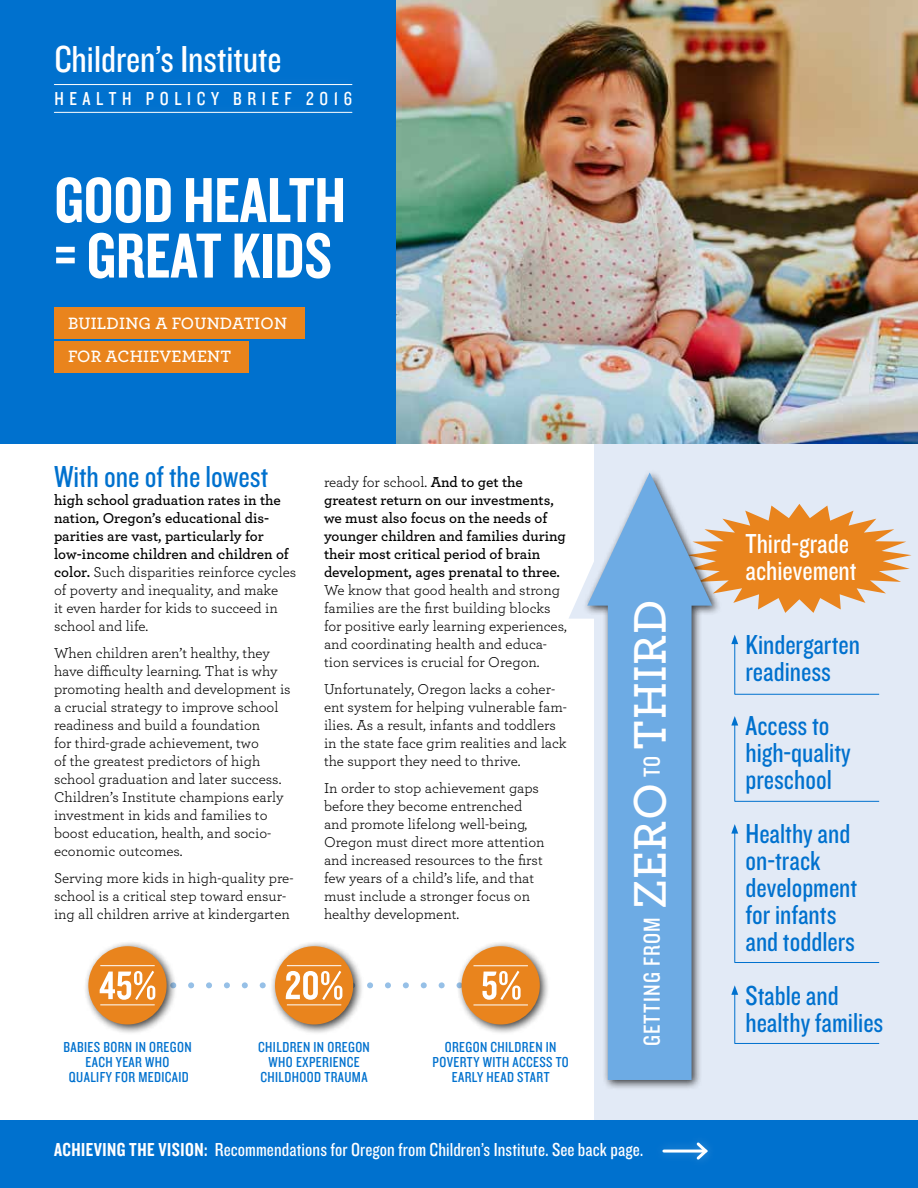
<style>
.page{position:relative;width:918px;height:1188px;background:#fff}
.page>*{position:absolute;margin:0;border:0;box-sizing:border-box;transform-origin:0 0}
.t1{font:66px/55.5px "Knockout HTF49 Liteweight";color:#fff}
.t2{font:39px "Knockout HTF29 Junior Liteweight";color:#fff}
.t3{font:31.5px "Knockout HTF29 Junior Liteweight";color:#0071ce}
.t4{font:28.5px/27px "Knockout HTF29 Junior Liteweight";color:#0071ce}
.t5{font:28.5px/27px "Knockout HTF29 Junior Liteweight";color:#fff}
.t6{font:24px "Knockout HTF29 Junior Liteweight";letter-spacing:.05em;color:#fff}
.t7{font:19.5px "Knockout HTF29 Junior Liteweight";letter-spacing:.005em;color:#fff}
.t8{font:19.5px "Knockout HTF29 Junior Liteweight";letter-spacing:.285em;color:#fff}
.t9{font:600 17.25px/33.5px "Archer";letter-spacing:.01em;color:#fff}
.t10{font:15px/18px "Archer";color:#000}
.t11{font:600 15px/18px "Archer";color:#000}
.t12{font:15px/15px "Knockout HTF29 Junior Liteweight";letter-spacing:.025em;color:#0071ce;text-align:center}
.s1{font-weight:400}
.s2{font-family:"Archer";font-weight:600;font-size:48px}
.s3{font-family:"Knockout HTF49 Liteweight"}
</style>
<div class="page">
<svg style="left:569px;top:444px;width:349px;height:676px;fill:#e2eaf6"></svg>
<img style="left:396px;top:0;width:522px;height:444px">
<div style="left:0;top:0;width:396px;height:444px;background:#0071ce"></div>
<hr style="left:54px;top:112px;width:298px;height:1px;background:#fff">
<div style="left:54px;top:307px;width:250px;height:32px;background:#e9841d"></div>
<div style="left:54px;top:341px;width:195px;height:32px;background:#e9841d"></div>
<hr style="left:54px;top:84px;width:298px;height:1px;background:#fff">
<div style="left:0;top:1120px;width:918px;height:68px;background:#0071ce"></div>
<hr style="left:664px;top:1150px;width:42px;height:3px;background:#fff">
<svg style="left:694px;top:1142px;width:16px;height:18px"></svg>
<svg style="left:722px;top:504px;width:190px;height:109px;background:#e6a666"></svg>
<div style="left:583px;top:469px;width:139px;height:622px;background:#000;opacity:.75"></div>
<svg style="left:587px;top:472px;width:125px;height:608px;background:#94bde4"></svg>
<div style="left:723px;top:627px;width:164px;height:77px;background:#e2eaf6"></div>
<svg style="left:731px;top:635px;width:149px;height:60px"></svg>
<div style="left:723px;top:978px;width:164px;height:75px;background:#e2eaf6"></div>
<svg style="left:731px;top:985px;width:149px;height:59px"></svg>
<div style="left:723px;top:816px;width:164px;height:156px;background:#e2eaf6"></div>
<svg style="left:731px;top:824px;width:149px;height:139px"></svg>
<div style="left:723px;top:708px;width:164px;height:104px;background:#e2eaf6"></div>
<svg style="left:731px;top:716px;width:149px;height:86px"></svg>
<div style="left:83px;top:941px;width:94px;height:94px;background:#000;opacity:.75"></div>
<div style="left:88px;top:946px;width:79px;height:78px;background:#e9841d;border-radius:50%"></div>
<div style="left:93px;top:996px;width:69px;height:18px;background:#fff;opacity:.25"></div>
<hr style="left:100px;top:1005px;width:55px;height:1px;background:#fff">
<div style="left:93px;top:957px;width:69px;height:17px;background:#fff;opacity:.25"></div>
<hr style="left:100px;top:965px;width:55px;height:1px;background:#fff">
<div style="left:456px;top:941px;width:95px;height:94px;background:#000;opacity:.75"></div>
<div style="left:462px;top:946px;width:78px;height:78px;background:#e9841d;border-radius:50%"></div>
<div style="left:269px;top:941px;width:95px;height:94px;background:#000;opacity:.75"></div>
<div style="left:275px;top:946px;width:78px;height:78px;background:#e9841d;border-radius:50%"></div>
<div style="left:280px;top:996px;width:68px;height:18px;background:#fff;opacity:.25"></div>
<hr style="left:287px;top:1005px;width:54px;height:1px;background:#fff">
<div style="left:280px;top:957px;width:68px;height:17px;background:#fff;opacity:.25"></div>
<hr style="left:287px;top:965px;width:54px;height:1px;background:#fff">
<div style="left:466px;top:996px;width:69px;height:18px;background:#fff;opacity:.25"></div>
<hr style="left:473px;top:1005px;width:55px;height:1px;background:#fff">
<div style="left:466px;top:957px;width:69px;height:18px;background:#fff;opacity:.25"></div>
<hr style="left:473px;top:965px;width:55px;height:1px;background:#fff">
<svg style="left:100px;top:971px;width:421px;height:29px"></svg>
<h2 class="t2" style="left:54px;top:39px;width:229px">Children’s Institute</h2>
<h3 class="t8" style="left:54px;top:89px;width:299px">HEALTH POLICY BRIEF 2016</h3>
<h1 class="t1" style="left:54px;top:174px;width:293px">GOOD HEALTH = GREAT KIDS</h1>
<p class="t9" style="left:68px;top:305px;width:220px">BUILDING A FOUNDATION<br>FOR ACHIEVEMENT</p>
<h3 class="t3" style="left:54px;top:461px;width:216px">With one of the lowest</h3>
<p class="t11" style="left:54px;top:490px;width:244px">high school graduation rates in the nation, Oregon’s educational dis&shy;parities are vast, particularly for low-income children and children of color. <span class="s1">Such disparities reinforce cycles of poverty and inequality, and make<br>it even harder for kids to succeed in school and life.</span></p>
<p class="t10" style="left:54px;top:643px;width:238px">When children aren’t healthy, they have difficulty learning. That is why promoting health and development is a crucial strategy to improve school readiness and build a foundation<br>for third-grade achievement, two<br>of the greatest predictors of high school graduation and later success.<br>Children’s Institute champions early investment in kids and families to boost education, health, and socio&shy;economic outcomes.</p>
<p class="t10" style="left:54px;top:868px;width:241px">Serving more kids in high-quality pre&shy;school is a critical step toward ensur&shy;ing all children arrive at kindergarten</p>
<p class="t11" style="left:324px;top:472px;width:243px"><span class="s1">ready for school.</span> And to get the greatest return on our investments, we must also focus on the needs of younger children and families during their most critical period of brain development, ages prenatal to three.</p>
<p class="t10" style="left:324px;top:580px;width:244px">We know that good health and strong families are the first building blocks for positive early learning experiences, and coordinating health and educa&shy;tion services is crucial for Oregon.</p>
<p class="t10" style="left:324px;top:679px;width:244px">Unfortunately, Oregon lacks a coher&shy;ent system for helping vulnerable fam&shy;ilies. As a result, infants and toddlers in the state face grim realities and lack the support they need to thrive.</p>
<p class="t10" style="left:324px;top:778px;width:222px">In order to stop achievement gaps before they become entrenched and promote lifelong well-being,<br>Oregon must direct more attention and increased resources to the first few years of a child’s life, and that must include a stronger focus on healthy development.</p>
<p class="t12" style="left:63px;top:1039px;width:130px">BABIES BORN IN OREGON<br>EACH YEAR WHO<br>QUALIFY FOR MEDICAID</p>
<p class="t12" style="left:258px;top:1039px;width:113px">CHILDREN IN OREGON<br>WHO EXPERIENCE<br>CHILDHOOD TRAUMA</p>
<p class="t12" style="left:433px;top:1039px;width:138px">OREGON CHILDREN IN<br>POVERTY WITH ACCESS TO<br>EARLY HEAD START</p>
<h3 class="t6" style="left:640px;top:1046px;width:448px;rotate:-90deg">GETTING FROM <span class="s2">ZERO</span> TO <span class="s2">THIRD</span></h3>
<h3 class="t7" style="left:54px;top:1139px;width:591px"><span class="s3">ACHIEVING THE VISION:</span> Recommendations for Oregon from Children’s Institute. See back page.</h3>
<h3 class="t5" style="left:746px;top:531px;width:113px">Third-grade achievement</h3>
<h3 class="t4" style="left:746px;top:632px;width:116px">Kindergarten readiness</h3>
<h3 class="t4" style="left:746px;top:713px;width:107px">Access to high-quality preschool</h3>
<h3 class="t4" style="left:746px;top:821px;width:113px">Healthy and on-track development for infants and toddlers</h3>
<h3 class="t4" style="left:746px;top:983px;width:139px">Stable and healthy families</h3>
</div>
